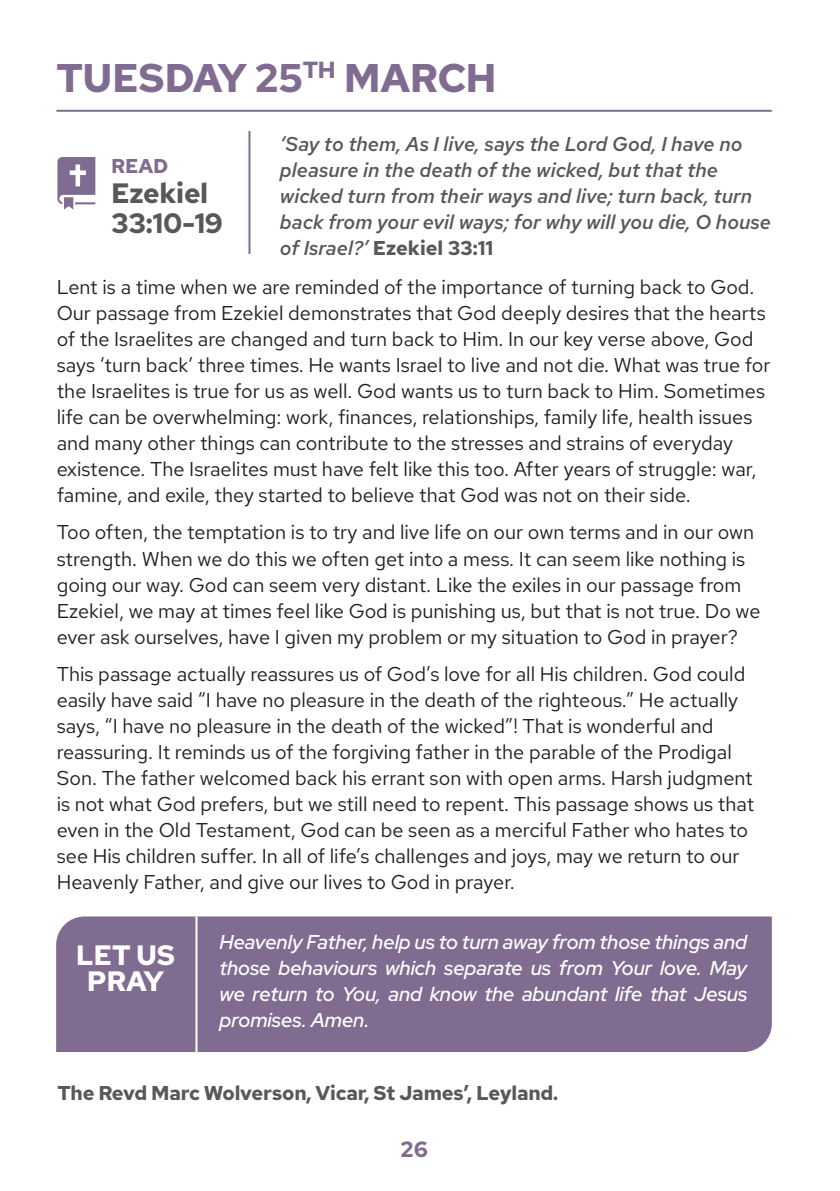
<style>
.page{position:relative;width:840px;height:1191px;background:#fff}
.page>*{position:absolute;margin:0;border:0;box-sizing:border-box;transform-origin:0 0}
.Advent_Days_-_Body_Copy{font:700 40px "Red Hat Text";letter-spacing:-.01em;color:#806c90}
.Advent_2024_-_Body_Copy{font:700 28px/30px "Red Hat Text";letter-spacing:-.01em;color:#57585a}
.Advent_2024_-_Body_Copy-2{font:700 28px/26px "Red Hat Text";letter-spacing:-.01em;color:#fff;text-align:center}
.t1{font:700 22px "Red Hat Text";color:#806c90}
.Advent_2024_-_Body_Copy-3{font:20px/26px "Red Hat Text";color:#231f20}
.Advent_2024_-_Body_Copy-4{font:italic 500 20px/26px "Red Hat Text";color:#57585a}
.Advent_2024_-_Prayer{font:italic 600 20px/26px "Red Hat Display";color:#fff;text-align:justify}
.Advent_Days_-_Body_Copy-2{font:700 20px "Red Hat Text";letter-spacing:-.01em;color:#57585a}
.Advent_2024_-_Body_Copy-5{font:700 20px "Red Hat Text";color:#806c90}
.s1{font-weight:700;font-style:normal}
</style>
<div class="page">
<hr style="left:839px;top:0;width:1px;height:1191px;background:#f2f2f1">
<div style="left:56px;top:916px;width:715px;height:136px;background:#806c90"></div>
<svg style="left:57px;top:157px;width:38px;height:52px"></svg>
<hr style="left:248px;top:131px;width:2px;height:123px;background:#806c90">
<hr style="left:56px;top:110px;width:715px;height:2px;background:#806c90">
<hr style="left:195px;top:916px;width:2px;height:136px;background:#fff">
<p class="Advent_Days_-_Body_Copy" style="left:56px;top:52px;width:441px">TUESDAY 25<sup>TH</sup> MARCH</p>
<p class="Advent_2024_-_Body_Copy-4" style="left:280px;top:130px;width:492px">‘Say to them, As I live, says the Lord God, I have no pleasure in the death of the wicked, but that the wicked turn from their ways and live; turn back, turn back from your evil ways; for why will you die, O house of Israel?’ <span class="s1">Ezekiel 33:11</span></p>
<p class="Advent_2024_-_Body_Copy-3" style="left:57px;top:274px;width:715px">Lent is a time when we are reminded of the importance of turning back to God.<br>Our passage from Ezekiel demonstrates that God deeply desires that the hearts of the Israelites are changed and turn back to Him. In our key verse above, God says ‘turn back’ three times. He wants Israel to live and not die. What was true for the Israelites is true for us as well. God wants us to turn back to Him. Sometimes life can be overwhelming: work, finances, relationships, family life, health issues and many other things can contribute to the stresses and strains of everyday existence. The Israelites must have felt like this too. After years of struggle: war, famine, and exile, they started to believe that God was not on their side.</p>
<p class="Advent_2024_-_Body_Copy-3" style="left:57px;top:519px;width:705px">Too often, the temptation is to try and live life on our own terms and in our own strength. When we do this we often get into a mess. It can seem like nothing is going our way. God can seem very distant. Like the exiles in our passage from Ezekiel, we may at times feel like God is punishing us, but that is not true. Do we ever ask ourselves, have I given my problem or my situation to God in prayer?</p>
<p class="Advent_2024_-_Body_Copy-3" style="left:57px;top:660px;width:698px">This passage actually reassures us of God’s love for all His children. God could easily have said “I have no pleasure in the death of the righteous.” He actually says, “I have no pleasure in the death of the wicked”! That is wonderful and reassuring. It reminds us of the forgiving father in the parable of the Prodigal Son. The father welcomed back his errant son with open arms. Harsh judgment is not what God prefers, but we still need to repent. This passage shows us that even in the Old Testament, God can be seen as a merciful Father who hates to see His children suffer. In all of life’s challenges and joys, may we return to our Heavenly Father, and give our lives to God in prayer.</p>
<p class="Advent_2024_-_Body_Copy-5" style="left:111px;top:153px;width:59px">READ</p>
<p class="Advent_2024_-_Body_Copy" style="left:111px;top:177px;width:113px">Ezekiel<br>33:10-19</p>
<p class="Advent_2024_-_Body_Copy-2" style="left:76px;top:942px;width:101px">LET US<br>PRAY</p>
<p class="Advent_2024_-_Prayer" style="left:219px;top:928px;width:529px">Heavenly Father, help us to turn away from those things and those behaviours which separate us from Your love. May we return to You, and know the abundant life that Jesus promises. Amen.</p>
<p class="Advent_Days_-_Body_Copy-2" style="left:57px;top:1079px;width:502px">The Revd Marc Wolverson, Vicar, St James’, Leyland.</p>
<p class="t1" style="left:400px;top:1134px;width:29px">26</p>
</div>
